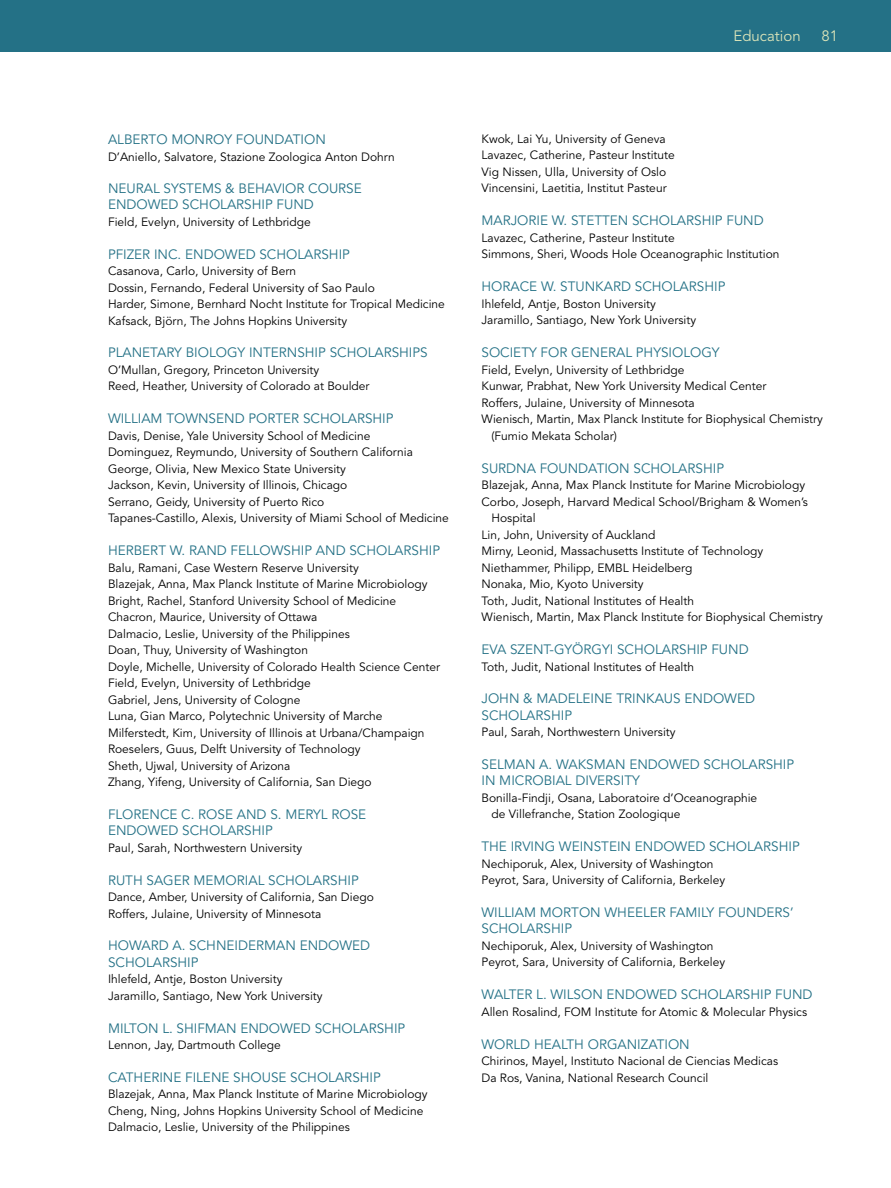
<style>
.page{position:relative;width:891px;height:1188px;background:#fff}
.page>*{position:absolute;margin:0;border:0;box-sizing:border-box;transform-origin:0 0}
.t1{font:15px "Avenir";color:#dae4b9}
.t2{font:13.5px/16.5px "Avenir";color:#247186}
.t3{font:12px "Avenir";color:#000}
</style>
<div class="page">
<div style="left:0;top:0;width:891px;height:52px;background:#247186"></div>
<p class="t1" style="left:734px;top:27px;width:69px">Education</p>
<p class="t1" style="left:822px;top:27px;width:18px">81</p>
<p class="t2" style="left:108px;top:132px;width:219px">ALBERTO MONROY FOUNDATION</p>
<p class="t3" style="left:108px;top:150px;width:288px">D’Aniello, Salvatore, Stazione Zoologica Anton Dohrn</p>
<p class="t2" style="left:108px;top:181px;width:255px">NEURAL SYSTEMS &amp; BEHAVIOR COURSE</p>
<p class="t2" style="left:108px;top:197px;width:207px">ENDOWED SCHOLARSHIP FUND</p>
<p class="t3" style="left:108px;top:215px;width:204px">Field, Evelyn, University of Lethbridge</p>
<p class="t2" style="left:108px;top:246px;width:244px">PFIZER INC. ENDOWED SCHOLARSHIP</p>
<p class="t3" style="left:108px;top:264px;width:190px">Casanova, Carlo, University of Bern</p>
<p class="t3" style="left:108px;top:281px;width:268px">Dossin, Fernando, Federal University of Sao Paulo</p>
<p class="t3" style="left:108px;top:297px;width:338px">Harder, Simone, Bernhard Nocht Institute for Tropical Medicine</p>
<p class="t3" style="left:108px;top:314px;width:241px">Kafsack, Björn, The Johns Hopkins University</p>
<p class="t2" style="left:108px;top:345px;width:321px">PLANETARY BIOLOGY INTERNSHIP SCHOLARSHIPS</p>
<p class="t3" style="left:108px;top:363px;width:213px">O’Mullan, Gregory, Princeton University</p>
<p class="t3" style="left:108px;top:379px;width:263px">Reed, Heather, University of Colorado at Boulder</p>
<p class="t2" style="left:108px;top:411px;width:287px">WILLIAM TOWNSEND PORTER SCHOLARSHIP</p>
<p class="t3" style="left:108px;top:429px;width:264px">Davis, Denise, Yale University School of Medicine</p>
<p class="t3" style="left:108px;top:445px;width:306px">Dominguez, Reymundo, University of Southern California</p>
<p class="t3" style="left:108px;top:462px;width:240px">George, Olivia, New Mexico State University</p>
<p class="t3" style="left:108px;top:478px;width:241px">Jackson, Kevin, University of Illinois, Chicago</p>
<p class="t3" style="left:108px;top:495px;width:218px">Serrano, Geidy, University of Puerto Rico</p>
<p class="t3" style="left:108px;top:511px;width:342px">Tapanes-Castillo, Alexis, University of Miami School of Medicine</p>
<p class="t2" style="left:108px;top:543px;width:334px">HERBERT W. RAND FELLOWSHIP AND SCHOLARSHIP</p>
<p class="t3" style="left:108px;top:561px;width:252px">Balu, Ramani, Case Western Reserve University</p>
<p class="t3" style="left:108px;top:577px;width:321px">Blazejak, Anna, Max Planck Institute of Marine Microbiology</p>
<p class="t3" style="left:108px;top:594px;width:290px">Bright, Rachel, Stanford University School of Medicine</p>
<p class="t3" style="left:108px;top:610px;width:211px">Chacron, Maurice, University of Ottawa</p>
<p class="t3" style="left:108px;top:627px;width:243px">Dalmacio, Leslie, University of the Philippines</p>
<p class="t3" style="left:108px;top:643px;width:202px">Doan, Thuy, University of Washington</p>
<p class="t3" style="left:108px;top:660px;width:334px">Doyle, Michelle, University of Colorado Health Science Center</p>
<p class="t3" style="left:108px;top:676px;width:204px">Field, Evelyn, University of Lethbridge</p>
<p class="t3" style="left:108px;top:693px;width:194px">Gabriel, Jens, University of Cologne</p>
<p class="t3" style="left:108px;top:709px;width:276px">Luna, Gian Marco, Polytechnic University of Marche</p>
<p class="t3" style="left:108px;top:726px;width:318px">Milferstedt, Kim, University of Illinois at Urbana/Champaign</p>
<p class="t3" style="left:108px;top:742px;width:254px">Roeselers, Guus, Delft University of Technology</p>
<p class="t3" style="left:108px;top:759px;width:184px">Sheth, Ujwal, University of Arizona</p>
<p class="t3" style="left:108px;top:775px;width:265px">Zhang, Yifeng, University of California, San Diego</p>
<p class="t2" style="left:108px;top:807px;width:260px">FLORENCE C. ROSE AND S. MERYL ROSE</p>
<p class="t2" style="left:108px;top:823px;width:166px">ENDOWED SCHOLARSHIP</p>
<p class="t3" style="left:108px;top:841px;width:196px">Paul, Sarah, Northwestern University</p>
<p class="t2" style="left:108px;top:872px;width:252px">RUTH SAGER MEMORIAL SCHOLARSHIP</p>
<p class="t3" style="left:108px;top:890px;width:267px">Dance, Amber, University of California, San Diego</p>
<p class="t3" style="left:108px;top:907px;width:215px">Roffers, Julaine, University of Minnesota</p>
<p class="t2" style="left:108px;top:938px;width:264px">HOWARD A. SCHNEIDERMAN ENDOWED<br>SCHOLARSHIP</p>
<p class="t3" style="left:108px;top:972px;width:176px">Ihlefeld, Antje, Boston University</p>
<p class="t3" style="left:108px;top:989px;width:216px">Jaramillo, Santiago, New York University</p>
<p class="t2" style="left:108px;top:1020px;width:299px">MILTON L. SHIFMAN ENDOWED SCHOLARSHIP</p>
<p class="t3" style="left:108px;top:1038px;width:174px">Lennon, Jay, Dartmouth College</p>
<p class="t2" style="left:108px;top:1069px;width:274px">CATHERINE FILENE SHOUSE SCHOLARSHIP</p>
<p class="t3" style="left:108px;top:1087px;width:321px">Blazejak, Anna, Max Planck Institute of Marine Microbiology</p>
<p class="t3" style="left:108px;top:1104px;width:317px">Cheng, Ning, Johns Hopkins University School of Medicine</p>
<p class="t3" style="left:108px;top:1120px;width:243px">Dalmacio, Leslie, University of the Philippines</p>
<p class="t3" style="left:482px;top:132px;width:186px">Kwok, Lai Yu, University of Geneva</p>
<p class="t3" style="left:482px;top:148px;width:195px">Lavazec, Catherine, Pasteur Institute</p>
<p class="t3" style="left:482px;top:165px;width:186px">Vig Nissen, Ulla, University of Oslo</p>
<p class="t3" style="left:482px;top:181px;width:187px">Vincensini, Laetitia, Institut Pasteur</p>
<p class="t2" style="left:482px;top:213px;width:284px">MARJORIE W. STETTEN SCHOLARSHIP FUND</p>
<p class="t3" style="left:482px;top:231px;width:195px">Lavazec, Catherine, Pasteur Institute</p>
<p class="t3" style="left:482px;top:247px;width:300px">Simmons, Sheri, Woods Hole Oceanographic Institution</p>
<p class="t2" style="left:482px;top:279px;width:245px">HORACE W. STUNKARD SCHOLARSHIP</p>
<p class="t3" style="left:482px;top:297px;width:176px">Ihlefeld, Antje, Boston University</p>
<p class="t3" style="left:482px;top:313px;width:216px">Jaramillo, Santiago, New York University</p>
<p class="t2" style="left:482px;top:345px;width:240px">SOCIETY FOR GENERAL PHYSIOLOGY</p>
<p class="t3" style="left:482px;top:363px;width:204px">Field, Evelyn, University of Lethbridge</p>
<p class="t3" style="left:482px;top:379px;width:286px">Kunwar, Prabhat, New York University Medical Center</p>
<p class="t3" style="left:482px;top:396px;width:215px">Roffers, Julaine, University of Minnesota</p>
<p class="t3" style="left:482px;top:412px;width:343px">Wienisch, Martin, Max Planck Institute for Biophysical Chemistry</p>
<p class="t3" style="left:492px;top:429px;width:127px">(Fumio Mekata Scholar)</p>
<p class="t2" style="left:482px;top:460px;width:244px">SURDNA FOUNDATION SCHOLARSHIP</p>
<p class="t3" style="left:482px;top:478px;width:325px">Blazejak, Anna, Max Planck Institute for Marine Microbiology</p>
<p class="t3" style="left:482px;top:495px;width:328px">Corbo, Joseph, Harvard Medical School/Brigham &amp; Women’s</p>
<p class="t3" style="left:492px;top:511px;width:46px">Hospital</p>
<p class="t3" style="left:482px;top:528px;width:176px">Lin, John, University of Auckland</p>
<p class="t3" style="left:482px;top:544px;width:283px">Mirny, Leonid, Massachusetts Institute of Technology</p>
<p class="t3" style="left:482px;top:561px;width:212px">Niethammer, Philipp, EMBL Heidelberg</p>
<p class="t3" style="left:482px;top:577px;width:164px">Nonaka, Mio, Kyoto University</p>
<p class="t3" style="left:482px;top:594px;width:214px">Toth, Judit, National Institutes of Health</p>
<p class="t3" style="left:482px;top:610px;width:343px">Wienisch, Martin, Max Planck Institute for Biophysical Chemistry</p>
<p class="t2" style="left:482px;top:642px;width:269px">EVA SZENT-GYÖRGYI SCHOLARSHIP FUND</p>
<p class="t3" style="left:482px;top:660px;width:214px">Toth, Judit, National Institutes of Health</p>
<p class="t2" style="left:482px;top:691px;width:275px">JOHN &amp; MADELEINE TRINKAUS ENDOWED<br>SCHOLARSHIP</p>
<p class="t3" style="left:482px;top:725px;width:196px">Paul, Sarah, Northwestern University</p>
<p class="t2" style="left:482px;top:756px;width:314px">SELMAN A. WAKSMAN ENDOWED SCHOLARSHIP</p>
<p class="t2" style="left:482px;top:773px;width:160px">IN MICROBIAL DIVERSITY</p>
<p class="t3" style="left:482px;top:791px;width:277px">Bonilla-Findji, Osana, Laboratoire d’Oceanographie</p>
<p class="t3" style="left:492px;top:807px;width:190px">de Villefranche, Station Zoologique</p>
<p class="t2" style="left:482px;top:839px;width:320px">THE IRVING WEINSTEIN ENDOWED SCHOLARSHIP</p>
<p class="t3" style="left:482px;top:857px;width:234px">Nechiporuk, Alex, University of Washington</p>
<p class="t3" style="left:482px;top:873px;width:245px">Peyrot, Sara, University of California, Berkeley</p>
<p class="t2" style="left:482px;top:904px;width:314px">WILLIAM MORTON WHEELER FAMILY FOUNDERS’<br>SCHOLARSHIP</p>
<p class="t3" style="left:482px;top:939px;width:234px">Nechiporuk, Alex, University of Washington</p>
<p class="t3" style="left:482px;top:955px;width:245px">Peyrot, Sara, University of California, Berkeley</p>
<p class="t2" style="left:482px;top:987px;width:333px">WALTER L. WILSON ENDOWED SCHOLARSHIP FUND</p>
<p class="t3" style="left:482px;top:1005px;width:327px">Allen Rosalind, FOM Institute for Atomic &amp; Molecular Physics</p>
<p class="t2" style="left:482px;top:1036px;width:210px">WORLD HEALTH ORGANIZATION</p>
<p class="t3" style="left:482px;top:1054px;width:298px">Chirinos, Mayel, Instituto Nacional de Ciencias Medicas</p>
<p class="t3" style="left:482px;top:1071px;width:228px">Da Ros, Vanina, National Research Council</p>
</div>
